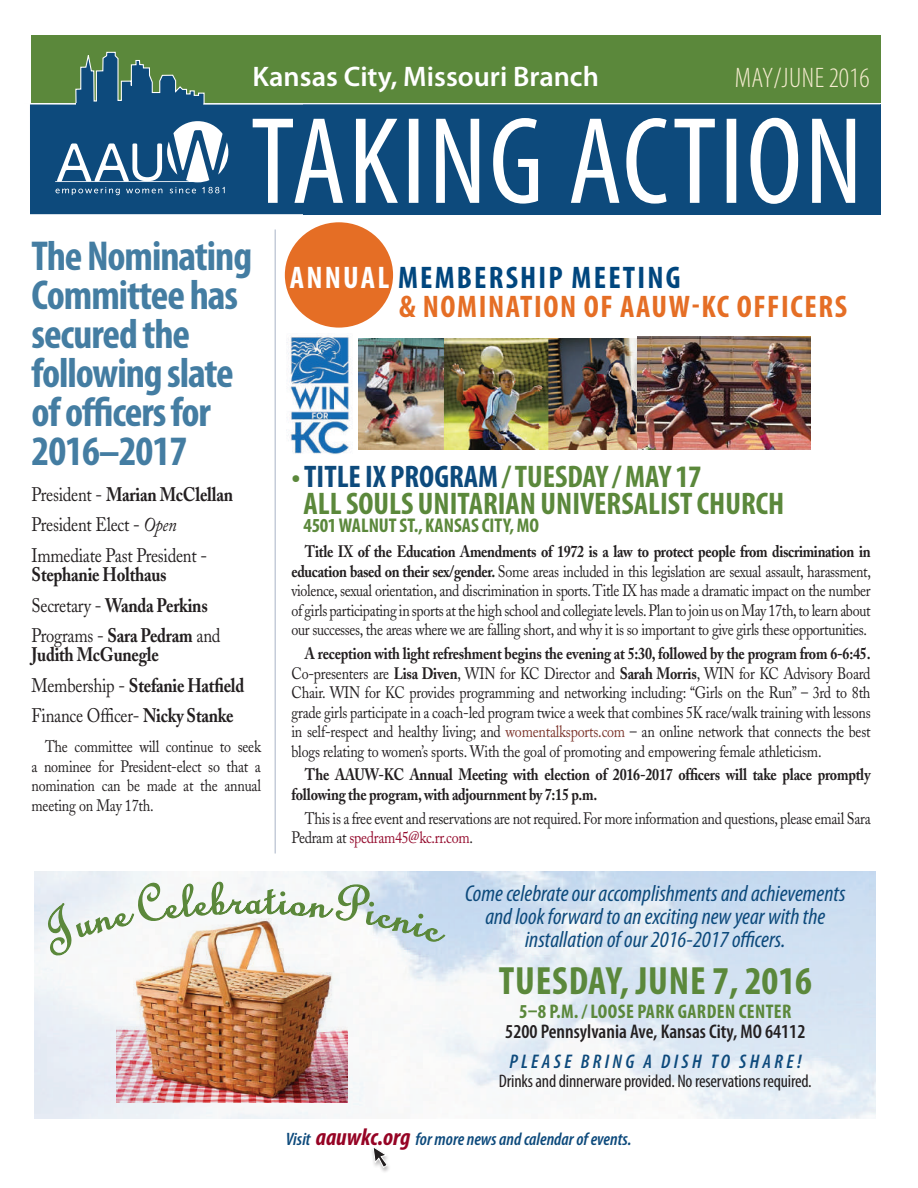
<style>
.page{position:relative;width:918px;height:1188px;background:#fff}
.page>*{position:absolute;margin:0;border:0;box-sizing:border-box;transform-origin:0 0}
.t1{font:700 condensed 42px/39px "Myriad Pro";letter-spacing:-.025em;color:#447da2}
.t2{font:700 condensed 39.6px "Myriad Pro";letter-spacing:.02em;color:#5b883b}
.t3{font:700 condensed 31.35px/27px "Myriad Pro";color:#5b883b}
.t4{font:700 condensed 31.35px "Myriad Pro";letter-spacing:.05em;color:#e56e25}
.t5{font:700 condensed 31.35px "Myriad Pro";letter-spacing:.07em;color:#00467e}
.t6{font:600 28.35px "Myriad Pro";color:#fff}
.t7{font:300 condensed 28.35px "Myriad Pro";letter-spacing:.005em;color:#f6ecd0}
.t8{font:italic condensed 23.1px/23.1px "Myriad Pro";color:#0d4a7c;text-align:center}
.t9{font:700 condensed 19.95px "Myriad Pro";color:#5b883b}
.t10{font:600 condensed 19.8px "Myriad Pro";color:#231f20}
.t11{font:700 condensed 19.8px "Myriad Pro";letter-spacing:.02em;color:#5b883b}
.t12{font:italic 600 condensed 19.8px "Myriad Pro";letter-spacing:.17em;color:#0d4a7c}
.t13{font:700 19.5px/30.3px "Adobe Caslon";letter-spacing:-.015em;color:#231f20;scale:.85 1}
.t14{font:19.5px/30.3px "Adobe Caslon";letter-spacing:-.015em;color:#231f20;scale:.85 1}
.t15{font:condensed 18.15px "Myriad Pro";letter-spacing:-.01em;color:#231f20}
.t16{font:italic 600 condensed 18px "Myriad Pro";color:#0d4a7c}
.t17{font:16.5px/19.5px "Adobe Caslon";letter-spacing:-.02em;color:#231f20;text-align:justify;scale:.85 1}
.t18{font:700 16.5px/19.5px "Adobe Caslon";letter-spacing:-.015em;color:#231f20;scale:.85 1}
.s1{font-weight:700}
.s2{font-style:italic}
.s3{font-weight:400}
.s4{color:#fff}
.s5{color:#0d4a7c}
.s6{color:#7d372d}
.s7{color:#950c2e}
.s8{font-weight:700;font-size:24px;color:#960324}
</style>
<div class="page">
<img style="left:116px;top:957px;width:232px;height:146px">
<div style="left:31px;top:36px;width:849px;height:67px;background:#5b883b"></div>
<div style="left:303px;top:104px;width:577px;height:110px;background:#0d4a7c"></div>
<svg style="left:332px;top:196px;width:523px;height:8px"></svg>
<svg style="left:71px;top:50px;width:810px;height:146px"></svg>
<div style="left:76px;top:103px;width:127px;height:15px;background:#0d4a7c"></div>
<svg style="left:30px;top:104px;width:297px;height:110px"></svg>
<div style="left:285px;top:222px;width:108px;height:106px;background:#e56e25;border-radius:50%"></div>
<svg style="left:47px;top:871px;width:400px;height:86px"></svg>
<svg style="left:48px;top:882px;width:396px;height:73px"></svg>
<img style="left:286px;top:335px;width:66px;height:119px">
<img style="left:359px;top:338px;width:278px;height:112px">
<img style="left:637px;top:337px;width:174px;height:113px">
<hr style="left:274px;top:230px;width:2px;height:624px;background:#c5ccd9">
<div style="left:370px;top:1145px;width:21px;height:29px;background:#231f20;opacity:.3"></div>
<svg style="left:372px;top:1146px;width:16px;height:22px"></svg>
<h3 class="t6" style="left:253px;top:59px;width:348px">Kansas City, Missouri Branch</h3>
<h3 class="t7" style="left:735px;top:61px;width:136px">MAY/JUNE 2016</h3>
<h1 class="t1" style="left:32px;top:236px;width:222px">THE NOMINATING<br>COMMITTEE HAS<br>SECURED THE<br>FOLLOWING SLATE<br>OF OFFICERS FOR<br>2016–2017</h1>
<p class="t14" style="left:32px;top:480px;width:239px">President - <span class="s1">Marian McClellan<br></span>President Elect - <span class="s2">Open<br></span>Immediate Past President -</p>
<p class="t13" style="left:32px;top:560px;width:224px">Stephanie Holthaus<br><span class="s3">Secretary -</span> Wanda Perkins<br><span class="s3">Programs -</span> Sara Pedram <span class="s3">and</span></p>
<p class="t13" style="left:32px;top:640px;width:252px">Judith McGunegle<br><span class="s3">Membership -</span> Stefanie Hatfield<br><span class="s3">Finance Officer-</span> Nicky Stanke</p>
<p class="t17" style="left:31px;top:737px;width:272px;text-indent:14px">The committee will continue to seek a nominee for President-elect so that a nomination can be made at the annual meeting on May 17th.</p>
<h3 class="t5" style="left:290px;top:258px;width:390px"><span class="s4">ANNUAL</span> MEMBERSHIP MEETING</h3>
<h3 class="t4" style="left:399px;top:287px;width:449px">&amp; NOMINATION OF AAUW-KC OFFICERS</h3>
<h3 class="t3" style="left:292px;top:462px;width:411px">• <span class="s5">TITLE IX PROGRAM</span> / TUESDAY / MAY 17<br>ALL</h3>
<h3 class="t3" style="left:346px;top:489px;width:440px">SOULS UNITARIAN UNIVERSALIST CHURCH</h3>
<p class="t9" style="left:304px;top:513px;width:236px">4501 WALNUT ST., KANSAS CITY, MO</p>
<p class="t17" style="left:291px;top:542px;width:683px;text-indent:14px"><span class="s1">Title IX of the Education Amendments of 1972 is a law to protect people from discrimination in education based on their sex/gender.</span> Some areas included in this legislation are sexual assault, harassment, violence, sexual orientation, and discrimination in sports. Title IX has made a dramatic impact on the number of girls participating in sports at the high school and collegiate levels.Plan to join us on May 17th, to learn about our successes, the areas where we are falling short, and why it is so important to give girls these opportunities.</p>
<p class="t17" style="left:291px;top:644px;width:683px;text-indent:13px"><span class="s1">A reception with light refreshment begins the evening at 5:30, followed by the program from 6-6:45.<br></span>Co-presenters are <span class="s1">Lisa Diven</span>, WIN for KC Director and <span class="s1">Sarah Morris</span>, WIN for KC Advisory Board Chair. WIN for KC provides programming and networking including: “Girls on the Run” – 3rd to 8th grade girls participate in a coach-led program twice a week that combines 5K race/walk training with lessons in self-respect and healthy living; and <span class="s6">womentalksports.com</span> – an online network that connects the best blogs relating to women’s sports. With the goal of promoting and empowering female athleticism.</p>
<p class="t18" style="left:291px;top:765px;width:683px;text-indent:14px">The AAUW-KC Annual Meeting with election of 2016-2017 officers will take place promptly following the program, with adjournment by 7:15 p.m.</p>
<p class="t17" style="left:291px;top:809px;width:683px;text-indent:14px">This is a free event and reservations are not required. For more information and questions, please email Sara<br>Pedram at <span class="s7">spedram45@kc.rr.com</span>.</p>
<h3 class="t8" style="left:465px;top:881px;width:382px">Come celebrate our accomplishments and achievements and look forward to an exciting new year with the installation of our 2016-2017 officers.</h3>
<h2 class="t2" style="left:499px;top:956px;width:315px">TUESDAY, JUNE 7, 2016</h2>
<p class="t11" style="left:519px;top:999px;width:274px">5–8 P.M. / LOOSE PARK GARDEN CENTER</p>
<p class="t10" style="left:505px;top:1019px;width:302px">5200 Pennsylvania Ave, Kansas City, MO 64112</p>
<p class="t12" style="left:510px;top:1049px;width:293px">PLEASE BRING A dis h TO SHARE!</p>
<p class="t15" style="left:499px;top:1070px;width:314px">Drinks and dinnerware provided. No reservations required.</p>
<p class="t16" style="left:286px;top:1127px;width:347px">Visit <span class="s8">aauwkc.org</span> for more news and calendar of events.</p>
</div>
